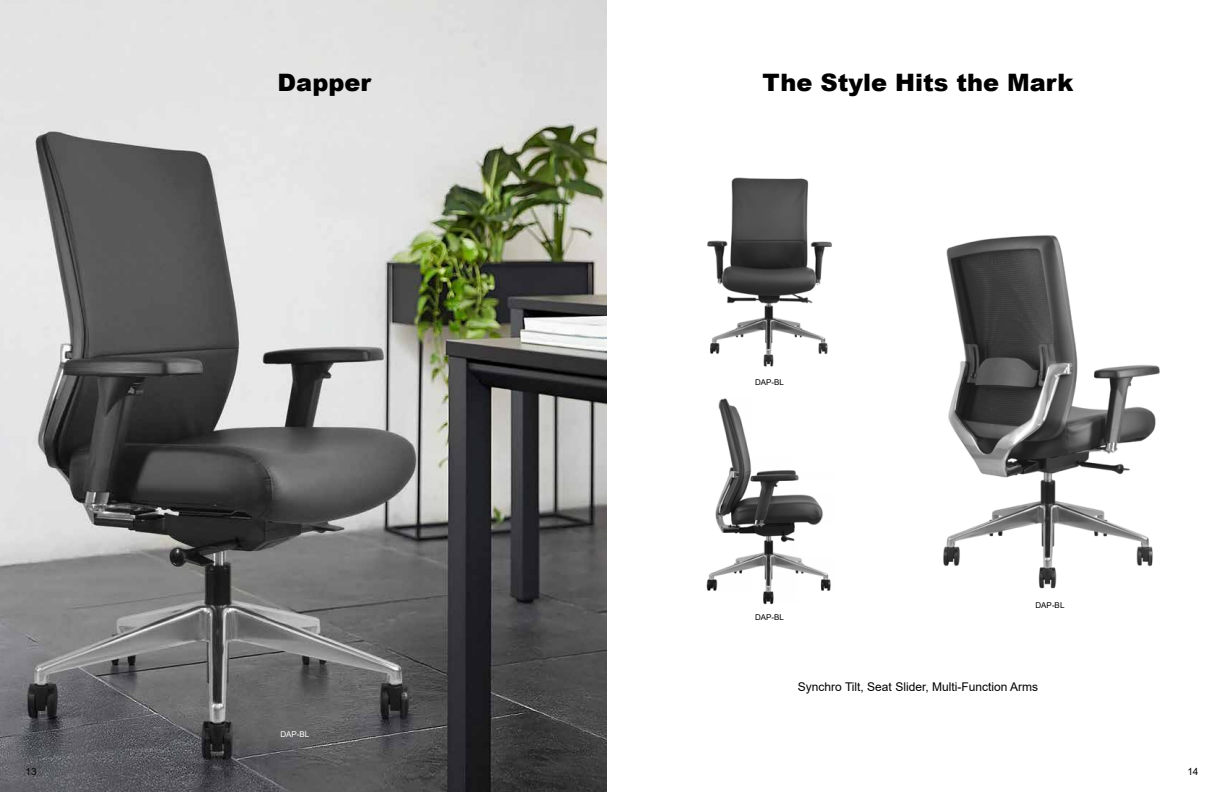
<style>
.page{position:relative;width:1224px;height:792px;background:#fff}
.page>*{position:absolute;margin:0;border:0;box-sizing:border-box;transform-origin:0 0}
.t1{font:900 24px "Arial";color:#000}
.t2{font:12px "Arial";color:#000}
.t3{font:10px "Arial";color:#000}
.t4{font:8px "Arial";color:#000}
.t5{font:8px "Arial";color:#fff}
</style>
<div class="page">
<img style="left:707px;top:177px;width:125px;height:190px">
<img style="left:706px;top:398px;width:125px;height:207px">
<img style="left:943px;top:235px;width:217px;height:354px">
<img style="left:0;top:0;width:606px;height:792px">
<h1 class="t1" style="left:278px;top:65px;width:95px">Dapper</h1>
<p class="t5" style="left:280px;top:729px;width:30px">DAP-BL</p>
<h1 class="t1" style="left:763px;top:65px;width:312px">The Style Hits the Mark</h1>
<p class="t4" style="left:755px;top:377px;width:30px">DAP-BL</p>
<p class="t4" style="left:755px;top:611px;width:30px">DAP-BL</p>
<p class="t4" style="left:1036px;top:600px;width:30px">DAP-BL</p>
<p class="t2" style="left:798px;top:678px;width:242px">Synchro Tilt, Seat Slider, Multi-Function Arms</p>
<p class="t3" style="left:26px;top:765px;width:13px">13</p>
<p class="t3" style="left:1187px;top:765px;width:13px">14</p>
</div>
